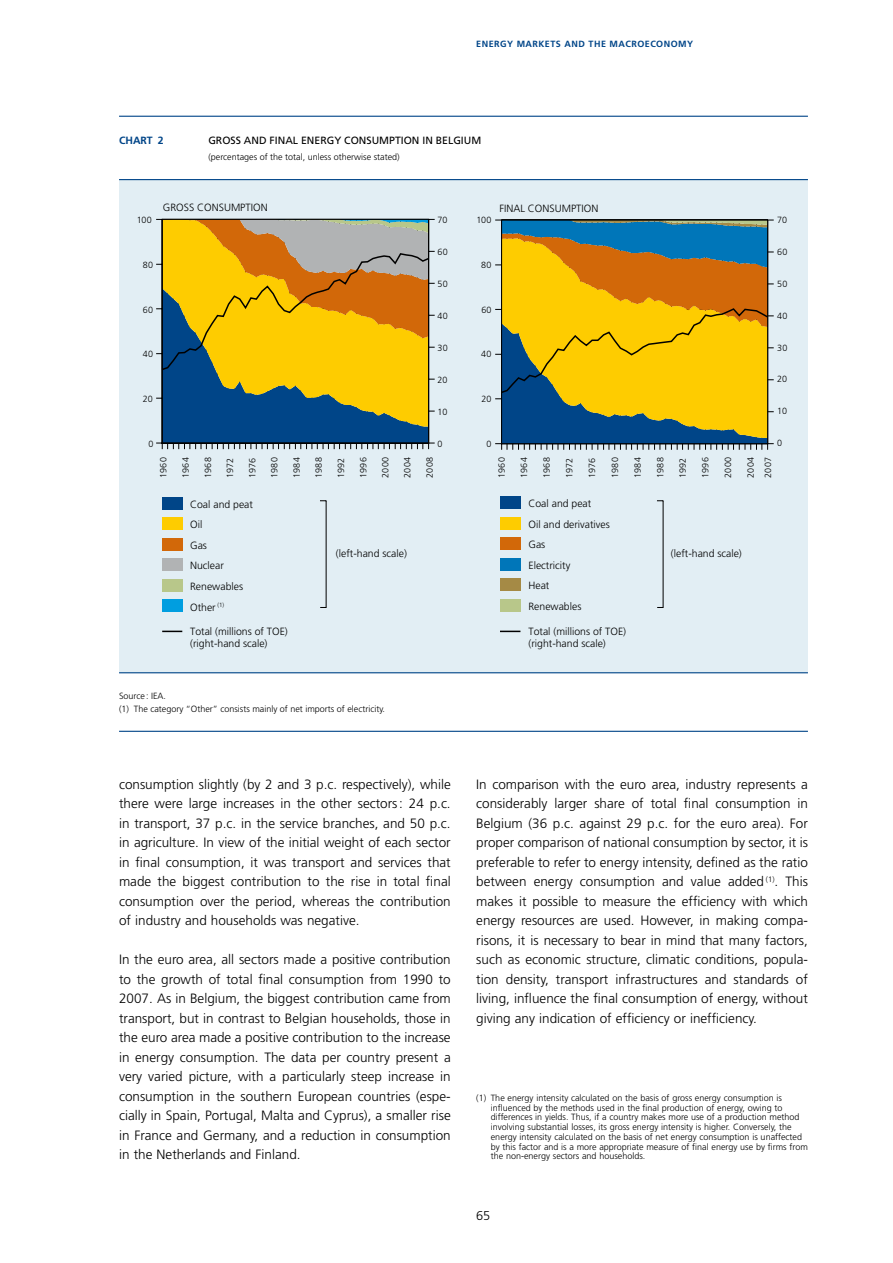
<style>
.page{position:relative;width:893px;height:1263px;background:#fff}
.page>*{position:absolute;margin:0;border:0;box-sizing:border-box;transform-origin:0 0}
.t1{font:300 13.5px/19.5px "Frutiger LT";color:#000;text-align:justify}
.t2{font:300 12.75px "Frutiger LT";color:#000}
.t3{font:300 10.5px/12px "Frutiger LT";color:#000}
.t4{font:10.5px "Frutiger LT";color:#000}
.t5{font:700 10.5px "Frutiger LT";color:#004588}
.t6{font:300 9px/9.8px "Frutiger LT";color:#000}
.t7{font:700 9px "Frutiger LT";letter-spacing:.05em;color:#004588}
.t8{font:300 9px/17.2px "Frutiger LT";letter-spacing:.02em;color:#000}
</style>
<div class="page">
<div style="left:119px;top:180px;width:689px;height:493px;background:#e2eef4"></div>
<hr style="left:119px;top:116px;width:689px;height:1px;background:#004588">
<hr style="left:119px;top:179px;width:689px;height:1px;background:#004588">
<hr style="left:119px;top:672px;width:689px;height:1px;background:#004588">
<hr style="left:119px;top:731px;width:689px;height:1px;background:#004588">
<svg style="left:156px;top:219px;width:279px;height:230px;background:#ac9944"></svg>
<div style="left:162px;top:558px;width:20px;height:13px;background:#b1b3b4"></div>
<div style="left:162px;top:538px;width:20px;height:12px;background:#d26809"></div>
<div style="left:162px;top:517px;width:20px;height:13px;background:#fecc00"></div>
<div style="left:162px;top:497px;width:20px;height:12px;background:#004588"></div>
<div style="left:162px;top:579px;width:20px;height:13px;background:#b8c78a"></div>
<svg style="left:162px;top:631px;width:20px;height:1px"></svg>
<div style="left:162px;top:600px;width:20px;height:12px;background:#009ee0"></div>
<div style="left:500px;top:558px;width:20px;height:13px;background:#0076b9"></div>
<div style="left:500px;top:538px;width:20px;height:12px;background:#d26809"></div>
<div style="left:500px;top:517px;width:20px;height:13px;background:#fecc00"></div>
<div style="left:500px;top:497px;width:20px;height:12px;background:#004588"></div>
<div style="left:500px;top:579px;width:20px;height:12px;background:#a58a45"></div>
<svg style="left:500px;top:631px;width:20px;height:1px"></svg>
<div style="left:500px;top:600px;width:20px;height:12px;background:#b8c78a"></div>
<div style="left:162px;top:219px;width:267px;height:224px;border:1px solid #000"></div>
<svg style="left:495px;top:220px;width:279px;height:230px;background:#ae9c39"></svg>
<div style="left:501px;top:220px;width:267px;height:224px;border:1px solid #000"></div>
<hr style="left:663px;top:501px;width:1px;height:106px;background:#000">
<hr style="left:326px;top:501px;width:1px;height:106px;background:#000">
<p class="t7" style="left:476px;top:38px;width:218px">ENERGY MARKETS AND THE MACROECONOMY</p>
<p class="t5" style="left:119px;top:134px;width:46px">CHART 2</p>
<p class="t4" style="left:208px;top:134px;width:273px">GROSS AND FINAL ENERGY CONSUM PTION IN BELGIUM</p>
<p class="t6" style="left:208px;top:152px;width:193px">(percentages of the total, unless otherwise stated)</p>
<p class="t3" style="left:163px;top:202px;width:106px">GROSS CONSUMPTION</p>
<p class="t3" style="left:499px;top:202px;width:100px">FINAL CONSUMPTION</p>
<p class="t6" style="left:137px;top:215px;width:17px">100</p>
<p class="t6" style="left:438px;top:215px;width:11px">70</p>
<p class="t6" style="left:476px;top:215px;width:17px">100</p>
<p class="t6" style="left:777px;top:215px;width:11px">70</p>
<p class="t6" style="left:438px;top:247px;width:12px">60</p>
<p class="t6" style="left:777px;top:247px;width:12px">60</p>
<p class="t6" style="left:143px;top:260px;width:12px">80</p>
<p class="t6" style="left:481px;top:260px;width:12px">80</p>
<p class="t6" style="left:438px;top:279px;width:12px">50</p>
<p class="t6" style="left:777px;top:279px;width:12px">50</p>
<p class="t6" style="left:143px;top:305px;width:12px">60</p>
<p class="t6" style="left:438px;top:311px;width:12px">40</p>
<p class="t6" style="left:481px;top:305px;width:12px">60</p>
<p class="t6" style="left:777px;top:311px;width:12px">40</p>
<p class="t6" style="left:143px;top:349px;width:12px">40</p>
<p class="t6" style="left:438px;top:343px;width:12px">30</p>
<p class="t6" style="left:481px;top:349px;width:12px">40</p>
<p class="t6" style="left:777px;top:343px;width:12px">30</p>
<p class="t6" style="left:438px;top:375px;width:11px">20</p>
<p class="t6" style="left:777px;top:375px;width:11px">20</p>
<p class="t6" style="left:143px;top:394px;width:11px">20</p>
<p class="t6" style="left:482px;top:394px;width:11px">20</p>
<p class="t6" style="left:438px;top:407px;width:11px">10</p>
<p class="t6" style="left:777px;top:407px;width:11px">10</p>
<p class="t6" style="left:149px;top:439px;width:6px">0</p>
<p class="t6" style="left:438px;top:439px;width:6px">0</p>
<p class="t6" style="left:487px;top:439px;width:6px">0</p>
<p class="t6" style="left:777px;top:438px;width:6px">0</p>
<p class="t6" style="left:159px;top:477px;width:22px;rotate:-90deg">1960</p>
<p class="t6" style="left:181px;top:477px;width:22px;rotate:-90deg">1964</p>
<p class="t6" style="left:203px;top:477px;width:22px;rotate:-90deg">1968</p>
<p class="t6" style="left:225px;top:477px;width:21px;rotate:-90deg">1972</p>
<p class="t6" style="left:248px;top:477px;width:21px;rotate:-90deg">1976</p>
<p class="t6" style="left:270px;top:477px;width:22px;rotate:-90deg">1980</p>
<p class="t6" style="left:292px;top:477px;width:22px;rotate:-90deg">1984</p>
<p class="t6" style="left:314px;top:477px;width:22px;rotate:-90deg">1988</p>
<p class="t6" style="left:336px;top:477px;width:21px;rotate:-90deg">1992</p>
<p class="t6" style="left:359px;top:477px;width:22px;rotate:-90deg">1996</p>
<p class="t6" style="left:380px;top:477px;width:22px;rotate:-90deg">2000</p>
<p class="t6" style="left:403px;top:477px;width:22px;rotate:-90deg">2004</p>
<p class="t6" style="left:425px;top:477px;width:22px;rotate:-90deg">2008</p>
<p class="t6" style="left:497px;top:477px;width:22px;rotate:-90deg">1960</p>
<p class="t6" style="left:519px;top:477px;width:22px;rotate:-90deg">1964</p>
<p class="t6" style="left:542px;top:477px;width:22px;rotate:-90deg">1968</p>
<p class="t6" style="left:565px;top:477px;width:21px;rotate:-90deg">1972</p>
<p class="t6" style="left:587px;top:477px;width:21px;rotate:-90deg">1976</p>
<p class="t6" style="left:610px;top:477px;width:22px;rotate:-90deg">1980</p>
<p class="t6" style="left:633px;top:477px;width:22px;rotate:-90deg">1984</p>
<p class="t6" style="left:655px;top:477px;width:22px;rotate:-90deg">1988</p>
<p class="t6" style="left:678px;top:477px;width:21px;rotate:-90deg">1992</p>
<p class="t6" style="left:701px;top:477px;width:22px;rotate:-90deg">1996</p>
<p class="t6" style="left:723px;top:477px;width:22px;rotate:-90deg">2000</p>
<p class="t8" style="left:742px;top:477px;width:22px;rotate:-90deg">2004<br>2007</p>
<p class="t3" style="left:190px;top:498px;width:64px">Coal and peat</p>
<p class="t3" style="left:528px;top:498px;width:64px">Coal and peat</p>
<p class="t3" style="left:190px;top:519px;width:14px">Oil</p>
<p class="t3" style="left:528px;top:518px;width:83px">Oil and derivatives</p>
<p class="t3" style="left:190px;top:539px;width:18px">Gas</p>
<p class="t3" style="left:528px;top:539px;width:18px">Gas</p>
<p class="t3" style="left:336px;top:548px;width:72px">(left-hand scale)</p>
<p class="t3" style="left:671px;top:548px;width:72px">(left-hand scale)</p>
<p class="t3" style="left:528px;top:555px;width:43px;line-height:20.4px">Electricity<br>Heat</p>
<p class="t3" style="left:528px;top:625px;width:99px">Total (millions of TOE) (right-hand scale)</p>
<p class="t3" style="left:190px;top:556px;width:54px;line-height:20.5px">Nuclear<br>Renewables</p>
<p class="t3" style="left:190px;top:625px;width:99px">Total (millions of TOE) (right-hand scale)</p>
<p class="t3" style="left:528px;top:600px;width:54px">Renewables</p>
<p class="t3" style="left:190px;top:601px;width:36px">Other <sup>(1)</sup></p>
<p class="t6" style="left:119px;top:690px;width:268px;line-height:12.8px">Source: IEA.<br>(1) The category “Other” consists mainly of net imports of electricity.</p>
<p class="t1" style="left:119px;top:775px;width:333px">consumption slightly (by 2 and 3 p.c. respectively), while there were large increases in the other sectors: 24 p.c. in transport, 37 p.c. in the service branches, and 50 p.c. in agriculture. In view of the initial weight of each sector in final consumption, it was transport and services that made the biggest contribution to the rise in total final consumption over the period, whereas the contribution of industry and households was negative.</p>
<p class="t1" style="left:119px;top:950px;width:333px">In the euro area, all sectors made a positive contribution to the growth of total final consumption from 1990 to 2007. As in Belgium, the biggest contribution came from transport, but in contrast to Belgian households, those in the euro area made a positive contribution to the increase in energy consumption. The data per country present a very varied picture, with a particularly steep increase in consumption in the southern European countries (espe&shy;cially in Spain, Portugal, Malta and Cyprus), a smaller rise in France and Germany, and a reduction in consumption in the Netherlands and Finland.</p>
<p class="t1" style="left:476px;top:774px;width:333px">In comparison with the euro area, industry represents a considerably larger share of total final consumption in Belgium (36 p.c. against 29 p.c. for the euro area). For proper comparison of national consumption by sector, it is preferable to refer to energy intensity, defined as the ratio between energy consumption and value added <sup>(1)</sup>. This makes it possible to measure the efficiency with which energy resources are used. However, in making compa&shy;risons, it is necessary to bear in mind that many factors, such as economic structure, climatic conditions, popula&shy;tion density, transport infrastructures and standards of living, influence the final consumption of energy, without giving any indication of efficiency or inefficiency.</p>
<p class="t6" style="left:491px;top:1093px;width:319px;text-indent:-15px">(1) The energy intensity calculated on the basis of gross energy consumption is influenced by the methods used in the final production of energy, owing to differences in yields. Thus, if a country makes more use of a production method involving substantial losses, its gross energy intensity is higher. Conversely, the energy intensity calculated on the basis of net energy consumption is unaffected by this factor and is a more appropriate measure of final energy use by firms from the non-energy sectors and households.</p>
<p class="t2" style="left:476px;top:1209px;width:16px">65</p>
</div>
